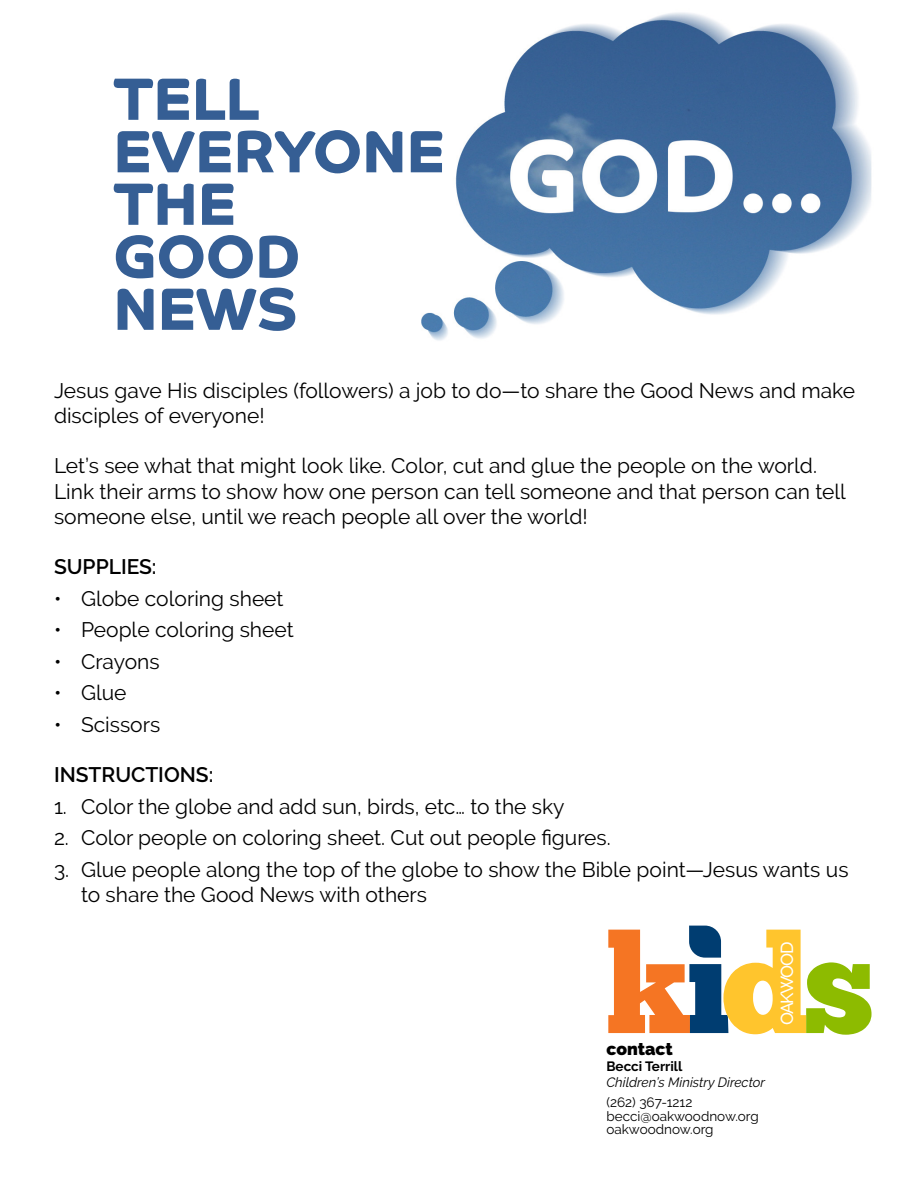
<style>
.page{position:relative;width:918px;height:1188px;background:#fff}
.page>*{position:absolute;margin:0;border:0;box-sizing:border-box;transform-origin:0 0}
.t1{font:700 60px/52.5px "Co Headline";color:#355e94}
.t2{font:21px/25.2px "Raleway";color:#000}
.t3{font:600 21px "Raleway";color:#000}
.t4{font:900 17.4px "Raleway";color:#000}
.t5{font:500 17.4px "Raleway";letter-spacing:-.095em;color:#fff}
.t6{font:13.5px/13.5px "Raleway";color:#000}
.t7{font:italic 13.5px "Raleway";color:#000}
.t8{font:700 13.5px "Raleway";color:#000}
</style>
<div class="page">
<img style="left:421px;top:12px;width:451px;height:329px">
<svg style="left:608px;top:926px;width:264px;height:109px"></svg>
<p class="t1" style="left:113px;top:73px;width:333px">TELL<br>EVERYONE<br>THE<br>GOOD<br>NEWS</p>
<p class="t2" style="left:54px;top:378px;width:803px">Jesus gave His disciples (followers) a job to do—to share the Good News and make disciples of everyone!</p>
<p class="t2" style="left:54px;top:453px;width:794px">Let’s see what that might look like. Color, cut and glue the people on the world.<br>Link their arms to show how one person can tell someone and that person can tell someone else, until we reach people all over the world!</p>
<p class="t3" style="left:54px;top:555px;width:104px">SUPPLIES:</p>
<p class="t2" style="left:54px;top:586px;width:231px">• Globe coloring sheet</p>
<p class="t2" style="left:54px;top:617px;width:241px">• People coloring sheet</p>
<p class="t2" style="left:54px;top:649px;width:107px">• Crayons</p>
<p class="t2" style="left:54px;top:680px;width:74px">• Glue</p>
<p class="t2" style="left:54px;top:712px;width:108px">• Scissors</p>
<p class="t3" style="left:54px;top:763px;width:161px">INSTRUCTIONS:</p>
<p class="t2" style="left:54px;top:793px;width:512px">1. Color the globe and add sun, birds, etc… to the sky</p>
<p class="t2" style="left:54px;top:825px;width:558px">2. Color people on coloring sheet. Cut out people figures.</p>
<p class="t2" style="left:81px;top:856px;width:769px;text-indent:-27px">3. Glue people along the top of the globe to show the Bible point—Jesus wants us to share the Good News with others</p>
<p class="t4" style="left:606px;top:1038px;width:68px">contact</p>
<p class="t8" style="left:606px;top:1058px;width:78px">Becci Terrill</p>
<p class="t7" style="left:606px;top:1074px;width:160px">Children’s Ministry Director</p>
<p class="t6" style="left:606px;top:1095px;width:154px">(262) 367-1212 becci@oakwoodnow.org oakwoodnow.org</p>
<p class="t5" style="left:777px;top:1025px;width:85px;rotate:-90deg">OAKWOOD</p>
</div>
